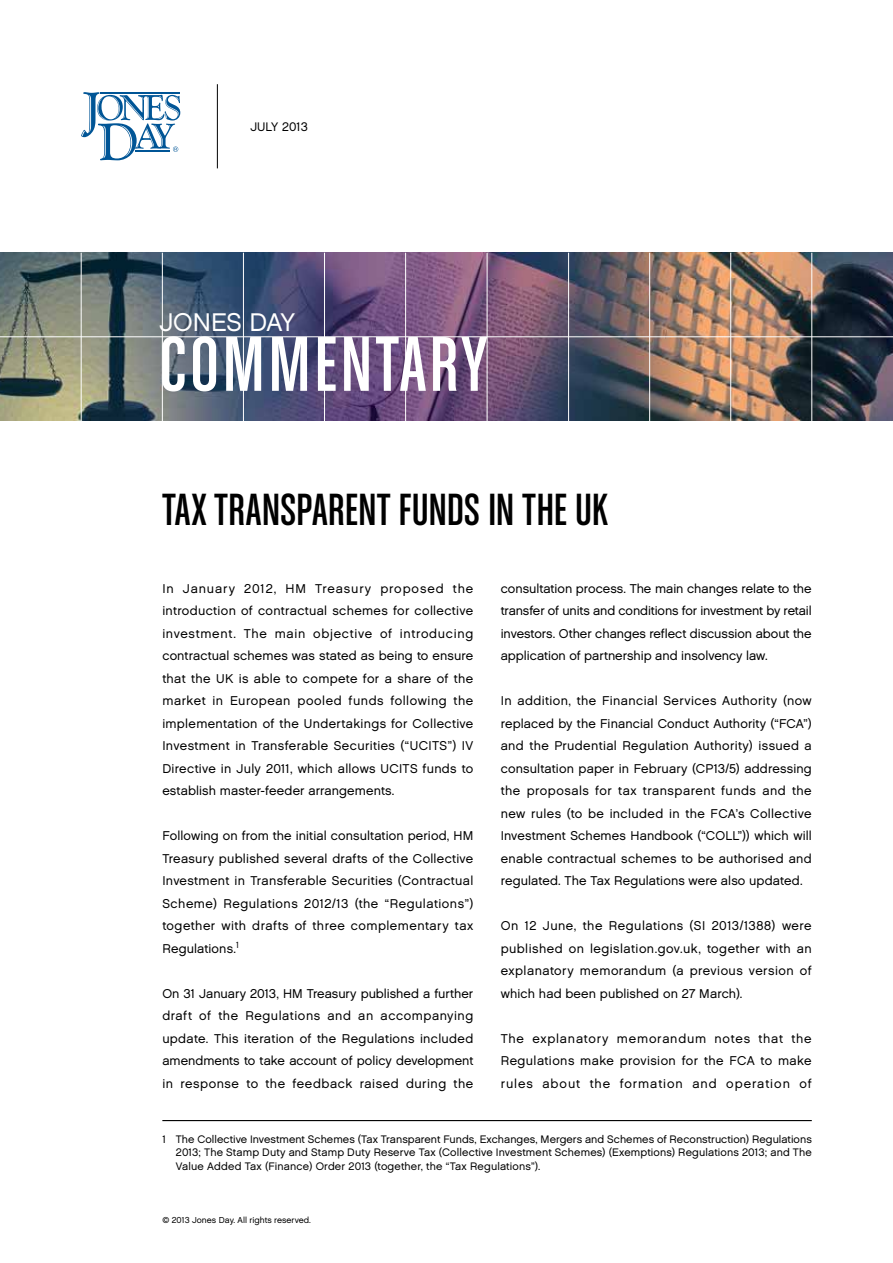
<style>
.page{position:relative;width:893px;height:1263px;background:#fff}
.page>*{position:absolute;margin:0;border:0;box-sizing:border-box;transform-origin:0 0}
.t1{font:82.5px "Chalet Comprime Cologne Sixty";letter-spacing:.04em;color:#fff}
.t2{font:48px "Chalet Comprime Cologne Sixty";color:#000}
.t3{font:25.5px "Chalet London Nineteen Sixty";letter-spacing:-.005em;color:#fff}
.t4{font:12.75px/22.5px "Chalet London Nineteen Sixty";letter-spacing:.015em;color:#000;text-align:justify}
.t5{font:12.3px "Chalet London Nineteen Sixty";color:#000}
.t6{font:10.8px/13.5px "Chalet London Nineteen Sixty";letter-spacing:.015em;color:#000;text-align:justify}
.t7{font:8.7px "Chalet London Nineteen Sixty";color:#000}
</style>
<div class="page">
<hr style="left:217px;top:84px;width:1px;height:84px;background:#000">
<img style="left:0;top:253px;width:893px;height:168px">
<hr style="left:81px;top:253px;width:1px;height:168px;background:#fff">
<hr style="left:162px;top:253px;width:1px;height:168px;background:#fff">
<hr style="left:243px;top:253px;width:1px;height:168px;background:#fff">
<hr style="left:324px;top:253px;width:1px;height:168px;background:#fff">
<hr style="left:405px;top:253px;width:1px;height:168px;background:#fff">
<hr style="left:487px;top:253px;width:1px;height:168px;background:#fff">
<hr style="left:568px;top:253px;width:1px;height:168px;background:#fff">
<hr style="left:649px;top:253px;width:1px;height:168px;background:#fff">
<hr style="left:730px;top:253px;width:1px;height:168px;background:#fff">
<hr style="left:811px;top:253px;width:1px;height:168px;background:#fff">
<hr style="left:0;top:337px;width:893px;height:1px;background:#fff">
<svg style="left:81px;top:92px;width:99px;height:68px"></svg>
<hr style="left:162px;top:1120px;width:650px;height:1px;background:#000">
<p class="t5" style="left:250px;top:119px;width:59px">July 2013</p>
<h3 class="t3" style="left:159px;top:306px;width:137px">JONES DAY</h3>
<h1 class="t1" style="left:159px;top:319px;width:329px">COMMENTARY</h1>
<h2 class="t2" style="left:162px;top:483px;width:447px">TAX TRANSPARENT FUNDS IN THE UK</h2>
<p class="t4" style="left:162px;top:577px;width:312px">In January 2012, HM Treasury proposed the introduction of contractual schemes for collective investment. The main objective of introducing contractual schemes was stated as being to ensure that the UK is able to compete for a share of the market in European pooled funds following the implementation of the Undertakings for Collective Investment in Transferable Securities (“UCITS”) IV Directive in July 2011, which allows UCITS funds to establish master-feeder arrangements.</p>
<p class="t4" style="left:162px;top:824px;width:312px">Following on from the initial consultation period, HM Treasury published several drafts of the Collective Investment in Transferable Securities (Contractual Scheme) Regulations 2012/13 (the “Regulations”) together with drafts of three complementary tax Regulations.<sup>1</sup></p>
<p class="t4" style="left:162px;top:982px;width:312px">On 31 January 2013, HM Treasury published a further draft of the Regulations and an accompanying update. This iteration of the Regulations included amendments to take account of policy development in response to the feedback raised during the</p>
<p class="t4" style="left:501px;top:577px;width:312px">consultation process. The main changes relate to the transfer of units and conditions for investment by retail investors. Other changes reflect discussion about the application of partnership and insolvency law.</p>
<p class="t4" style="left:501px;top:689px;width:312px">In addition, the Financial Services Authority (now replaced by the Financial Conduct Authority (“FCA”) and the Prudential Regulation Authority) issued a consultation paper in February (CP13/5) addressing the proposals for tax transparent funds and the new rules (to be included in the FCA’s Collective Investment Schemes Handbook (“COLL”)) which will enable contractual schemes to be authorised and regulated. The Tax Regulations were also updated.</p>
<p class="t4" style="left:501px;top:914px;width:312px">On 12 June, the Regulations (SI 2013/1388) were published on legislation.gov.uk, together with an explanatory memorandum (a previous version of which had been published on 27 March).</p>
<p class="t4" style="left:501px;top:1027px;width:312px">The explanatory memorandum notes that the Regulations make provision for the FCA to make rules about the formation and operation of</p>
<p class="t6" style="left:176px;top:1132px;width:637px;text-indent:-13px">1 The Collective Investment Schemes (Tax Transparent Funds, Exchanges, Mergers and Schemes of Reconstruction) Regulations 2013; The Stamp Duty and Stamp Duty Reserve Tax (Collective Investment Schemes) (Exemptions) Regulations 2013; and The Value Added Tax (Finance) Order 2013 (together, the “Tax Regulations”).</p>
<p class="t7" style="left:162px;top:1214px;width:150px">© 2013 Jones Day. All rights reserved.</p>
</div>
